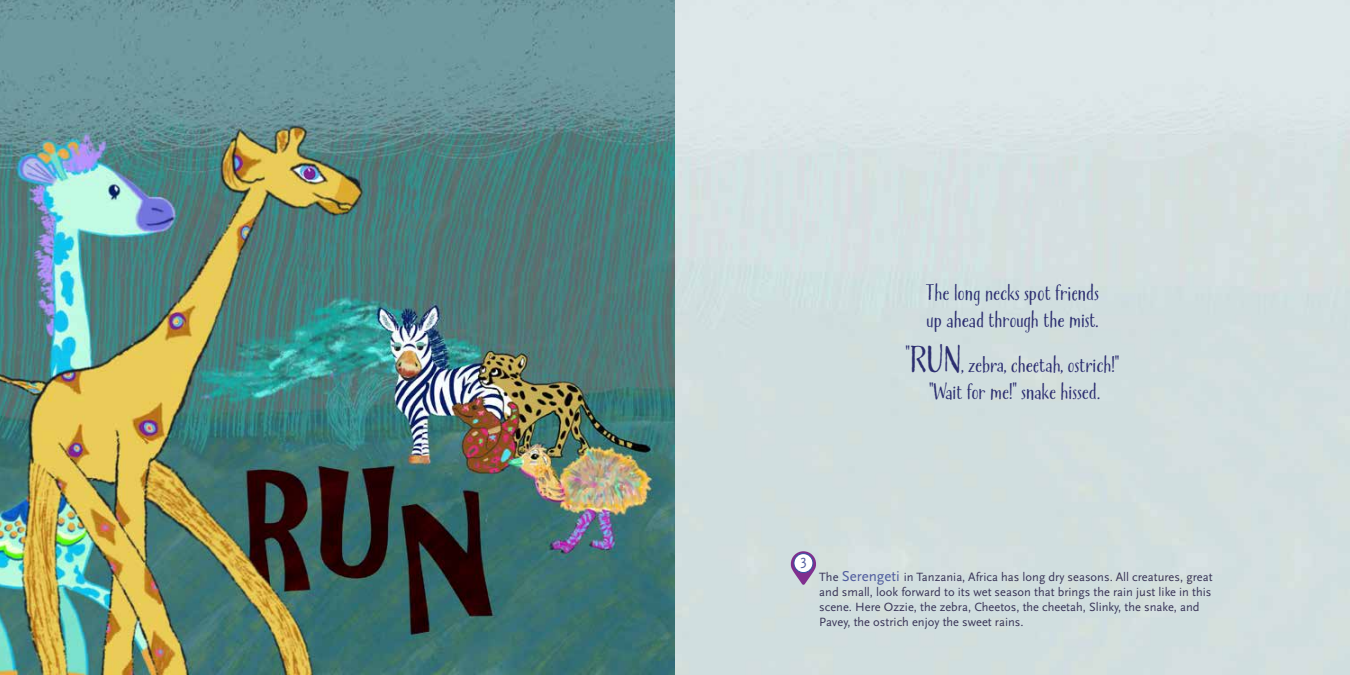
<style>
.page{position:relative;width:1350px;height:675px;background:#fff}
.page>*{position:absolute;margin:0;border:0;box-sizing:border-box;transform-origin:0 0}
.t1{font:22.5px/27px "Buckley";color:#2c2e70}
.t2{font:15px "Scala Sans Pro";color:#4f5b9e}
.t3{font:12.5px/15px "Scala Sans Pro";color:#393457}
.s1{font-size:37.5px}
.s2{font-size:15px;color:#4f5b9e}
</style>
<div class="page">
<img style="left:0;top:0;width:664px;height:675px">
<svg style="left:791px;top:551px;width:25px;height:34px"></svg>
<div style="left:794px;top:554px;width:19px;height:19px;background:#fff;border-radius:50%"></div>
<div style="left:794px;top:553px;width:19px;height:20px;border:1px solid #3252a2;border-radius:50%"></div>
<h1 class="t1" style="left:926px;top:280px;width:175px">The long necks spot friends up ahead through the mist.</h1>
<h1 class="t1" style="left:906px;top:352px;width:215px;text-align:center">"<span class="s1">RUN</span>, zebra, cheetah, ostrich!" "Wait for me!" snake hissed.</h1>
<p class="t2" style="left:800px;top:552px;width:8px">3</p>
<p class="t3" style="left:819px;top:570px;width:395px">The <span class="s2">Serengeti</span> in Tanzania, Africa has long dry seasons. All creatures, great and small, look forward to its wet season that brings the rain just like in this scene. Here Ozzie, the zebra, Cheetos, the cheetah, Slinky, the snake, and Pavey, the ostrich enjoy the sweet rains.</p>
</div>
